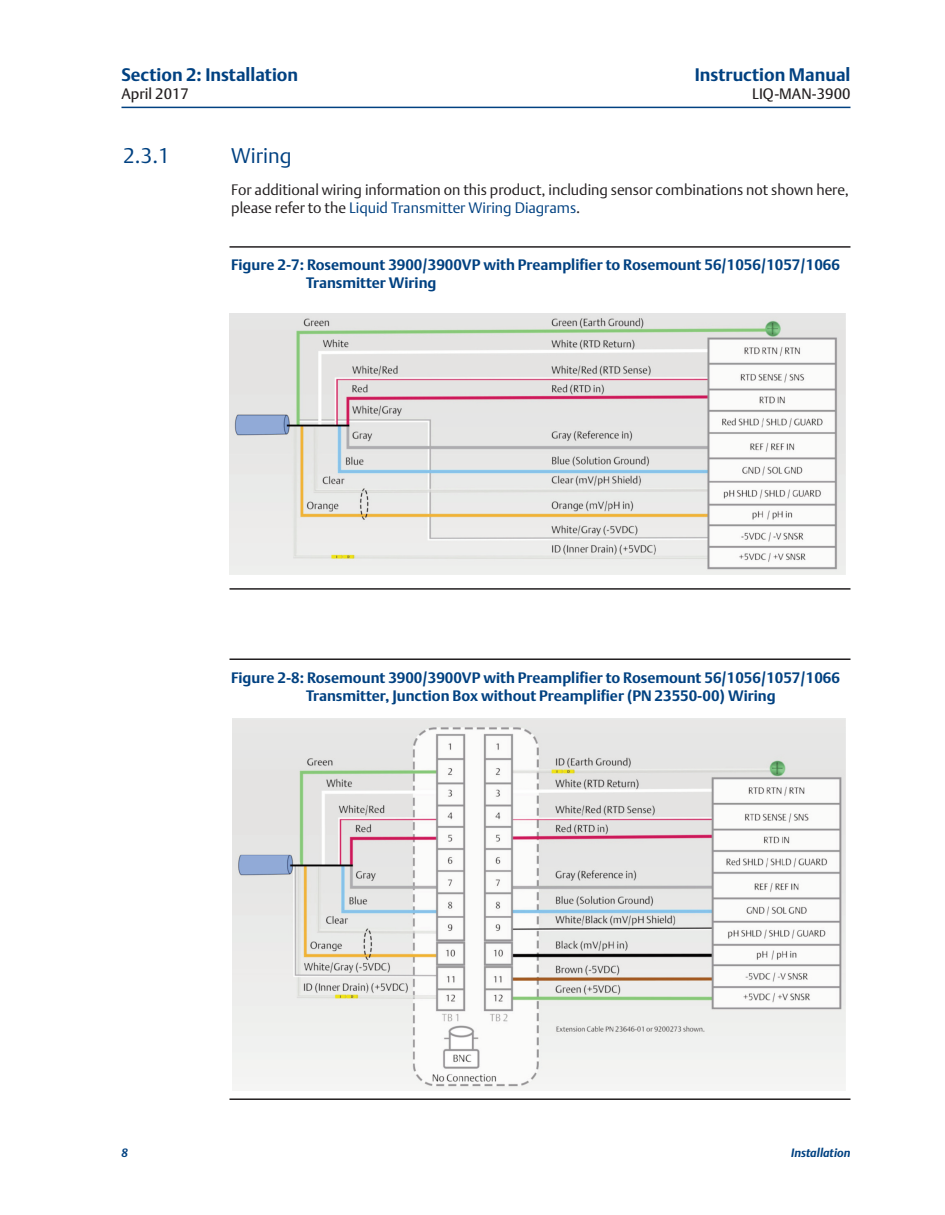
<style>
.page{position:relative;width:945px;height:1215px;background:#fff}
.page>*{position:absolute;margin:0;border:0;box-sizing:border-box;transform-origin:0 0}
.t1{font:300 21px "DTL Argo T";color:#014181}
.t2{font:700 18px "DTL Argo T";color:#014181}
.t3{font:700 15px/18px "DTL Argo T";color:#014181}
.t4{font:300 15px/18px "DTL Argo T";color:#231f20}
.t5{font:15px "DTL Argo T";color:#231f20}
.t6{font:italic 700 12px "DTL Argo T";color:#014181}
.s1{color:#014181}
</style>
<div class="page">
<hr style="left:122px;top:107px;width:729px;height:1px;background:#014181">
<hr style="left:230px;top:246px;width:620px;height:2px;background:#231f20">
<hr style="left:230px;top:658px;width:621px;height:2px;background:#231f20">
<hr style="left:230px;top:1098px;width:620px;height:2px;background:#231f20">
<hr style="left:230px;top:588px;width:620px;height:2px;background:#231f20">
<img style="left:230px;top:314px;width:615px;height:261px">
<img style="left:232px;top:718px;width:613px;height:372px">
<p class="t2" style="left:122px;top:65px;width:178px">Section 2: Installation</p>
<p class="t2" style="left:695px;top:65px;width:157px">Instruction Manual</p>
<p class="t5" style="left:122px;top:85px;width:69px">April 2017</p>
<p class="t5" style="left:752px;top:85px;width:100px">LIQ-MAN-3900</p>
<h1 class="t1" style="left:123px;top:143px;width:48px">2.3.1</h1>
<h1 class="t1" style="left:231px;top:143px;width:62px">Wiring</h1>
<p class="t4" style="left:231px;top:181px;width:619px">For additional wiring information on this product, including sensor combinations not shown here, please refer to the <span class="s1">Liquid Transmitter Wiring Diagrams</span>.</p>
<p class="t3" style="left:306px;top:256px;width:535px;text-indent:-75px">Figure 2-7: Rosemount 3900/3900VP with Preamplifier to Rosemount 56/1056/1057/1066<br>Transmitter Wiring</p>
<p class="t3" style="left:306px;top:669px;width:535px;text-indent:-75px">Figure 2-8: Rosemount 3900/3900VP with Preamplifier to Rosemount 56/1056/1057/1066<br>Transmitter, Junction Box without Preamplifier (PN 23550-00) Wiring</p>
<p class="t6" style="left:122px;top:1146px;width:8px">8</p>
<p class="t6" style="left:791px;top:1146px;width:61px">Installation</p>
</div>
